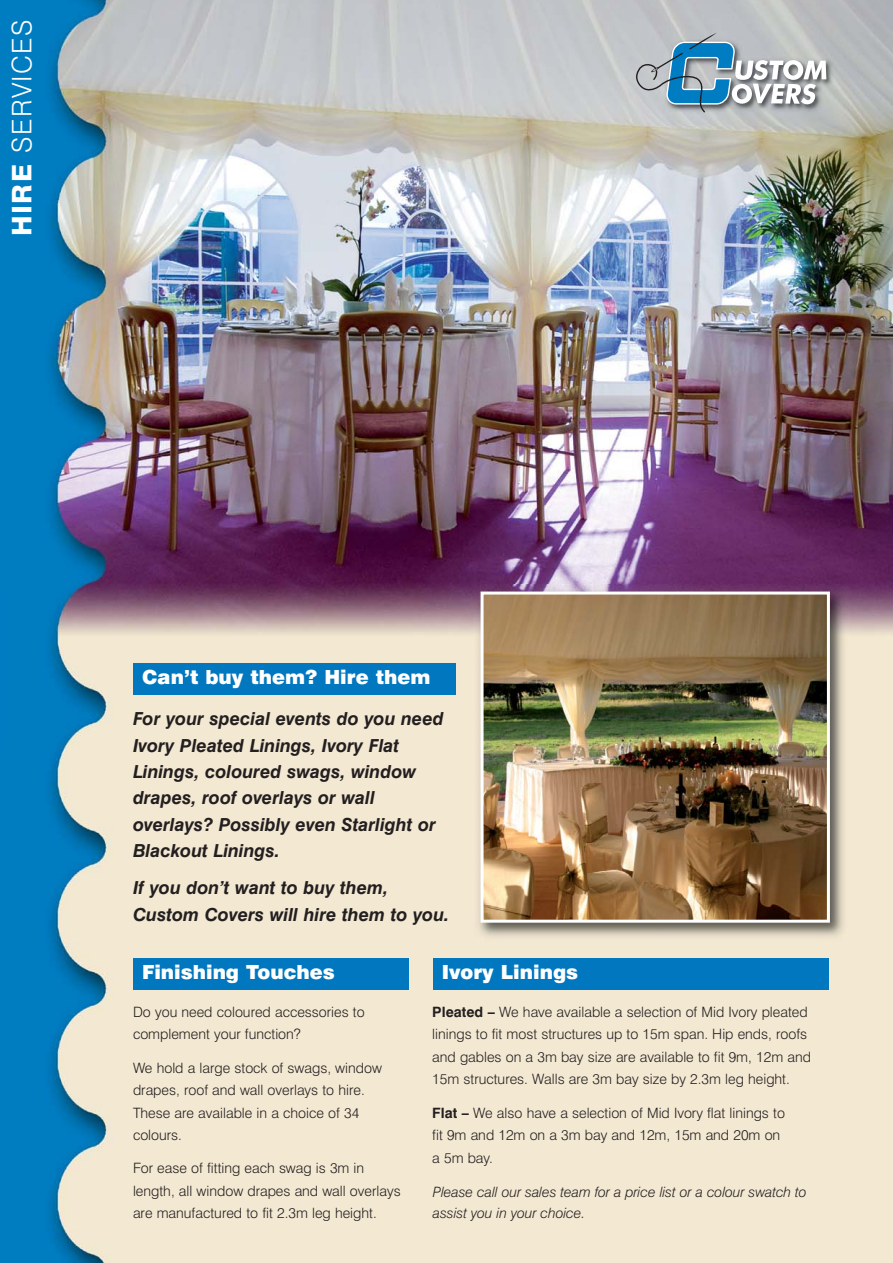
<style>
.page{position:relative;width:893px;height:1263px;background:#fff}
.page>*{position:absolute;margin:0;border:0;box-sizing:border-box;transform-origin:0 0}
.t1{font:300 27px "Swiss 721 BT";letter-spacing:.055em;color:#fff}
.t2{font:900 19.5px "Swiss 721 BT";color:#fff}
.t3{font:italic 700 18px/26.4px "Swiss 721 BT";color:#231f20}
.t4{font:300 14.25px/22.5px "Swiss 721 BT";color:#231f20}
.t5{font:italic 300 14.25px/21px "Swiss 721 BT";letter-spacing:-.005em;color:#231f20}
.s1{font-weight:800}
.s2{font-weight:700}
</style>
<div class="page">
<img style="left:0;top:0;width:892px;height:1263px">
<img style="left:0;top:580px;width:2px;height:169px">
<div style="left:133px;top:664px;width:323px;height:31px;background:#0077be"></div>
<div style="left:133px;top:958px;width:275px;height:32px;background:#0077be"></div>
<div style="left:433px;top:958px;width:396px;height:32px;background:#0077be"></div>
<img style="left:474px;top:585px;width:375px;height:357px">
<img style="left:484px;top:596px;width:342px;height:323px">
<div style="left:480px;top:592px;width:350px;height:331px;border:3px solid #fff"></div>
<img style="left:629px;top:14px;width:216px;height:111px">
<svg style="left:634px;top:33px;width:192px;height:80px;background:#9fb2be"></svg>
<h1 class="t1" style="left:9px;top:236px;width:218px;rotate:-90deg"><span class="s1">HIRE</span> SERVICES</h1>
<h2 class="t2" style="left:142px;top:668px;width:290px">Can’t buy them? Hire them</h2>
<p class="t3" style="left:133px;top:707px;width:312px">For your special events do you need<br>Ivory Pleated Linings, Ivory Flat<br>Linings, coloured swags, window drapes, roof overlays or wall overlays? Possibly even Starlight or<br>Blackout Linings.</p>
<p class="t3" style="left:133px;top:876px;width:318px">If you don’t want to buy them,<br>Custom Covers will hire them to you.</p>
<h2 class="t2" style="left:142px;top:962px;width:194px">Finishing Touches</h2>
<h2 class="t2" style="left:442px;top:962px;width:138px">Ivory Linings</h2>
<p class="t4" style="left:432px;top:1001px;width:380px"><span class="s2">Pleated –</span> We have available a selection of Mid Ivory pleated linings to fit most structures up to 15m span. Hip ends, roofs and gables on a 3m bay size are available to fit 9m, 12m and 15m structures. Walls are 3m bay size by 2.3m leg height.</p>
<p class="t4" style="left:432px;top:1102px;width:354px"><span class="s2">Flat –</span> We also have a selection of Mid Ivory flat linings to fit 9m and 12m on a 3m bay and 12m, 15m and 20m on a 5m bay.</p>
<p class="t4" style="left:133px;top:1001px;width:233px">Do you need coloured accessories to complement your function?</p>
<p class="t4" style="left:133px;top:1057px;width:250px">We hold a large stock of swags, window drapes, roof and wall overlays to hire.<br>These are available in a choice of 34 colours.</p>
<p class="t4" style="left:133px;top:1158px;width:269px">For ease of fitting each swag is 3m in length, all window drapes and wall overlays are manufactured to fit 2.3m leg height.</p>
<p class="t5" style="left:433px;top:1183px;width:375px">Please call our sales team for a price list or a colour swatch to assist you in your choice.</p>
</div>
